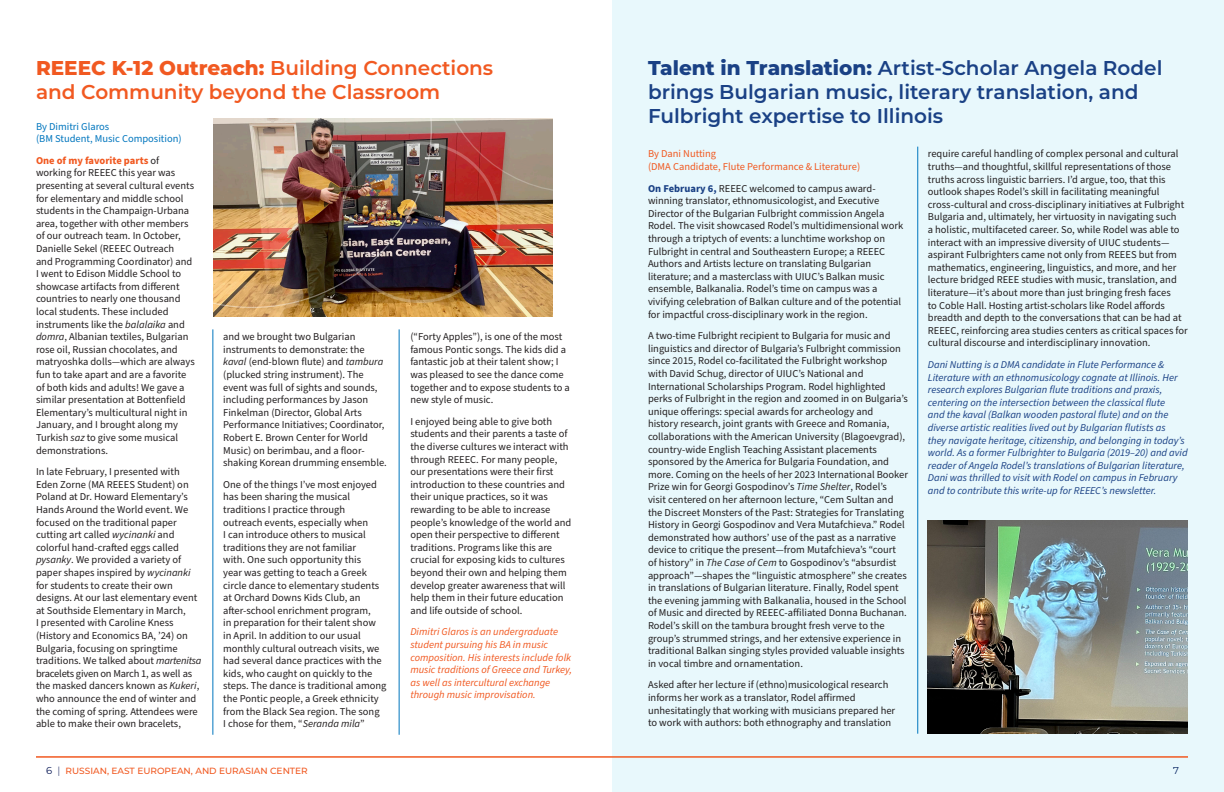
<style>
.page{position:relative;width:1224px;height:792px;background:#fff}
.page>*{position:absolute;margin:0;border:0;box-sizing:border-box;transform-origin:0 0}
.t1{font:600 20px/24px "Montserrat";color:#1a4185}
.t2{font:600 20px "Montserrat";color:#f15921}
.t3{font:10.5px/12.6px "Source Sans Pro";color:#231f20}
.t4{font:italic 10.5px/12.6px "Source Sans Pro";color:#1a4185}
.t5{font:italic 10.5px/12.6px "Source Sans Pro";color:#f15921}
.t6{font:10.5px/12.6px "Source Sans Pro";color:#f15921}
.t7{font:10.5px/12.6px "Source Sans Pro";color:#0076be}
.t8{font:10px "Montserrat";color:#091855}
.t9{font:500 9px "Montserrat";color:#f15921}
.s1{font-weight:800}
.s2{font-weight:700;color:#f15921}
.s3{font-style:italic}
.s4{font-weight:700;color:#1a4185}
.s5{font-weight:400;font-size:10px;color:#091855}
.s6{font-weight:300;font-size:10px;color:#091855}
</style>
<div class="page">
<img style="left:213px;top:119px;width:340px;height:197px">
<img style="left:213px;top:118px;width:219px;height:190px">
<svg style="left:437px;top:118px;width:116px;height:75px;background:#a86961"></svg>
<div style="left:339px;top:142px;width:161px;height:161px;border:3px solid #fff;border-radius:50%"></div>
<div style="left:612px;top:0;width:612px;height:792px;background:#e8f8fc"></div>
<hr style="left:36px;top:756px;width:1152px;height:2px;background:#f15921">
<hr style="left:213px;top:329px;width:1px;height:406px;background:#0076be">
<hr style="left:399px;top:329px;width:1px;height:406px;background:#0076be">
<hr style="left:918px;top:147px;width:1px;height:587px;background:#0076be">
<img style="left:928px;top:521px;width:260px;height:213px">
<p class="t2" style="left:36px;top:54px;width:459px"><span class="s1">REEEC K-12 Outreach:</span> Building Connections</p>
<p class="t2" style="left:36px;top:78px;width:406px">and Community beyond the Classroom</p>
<p class="t7" style="left:36px;top:120px;width:147px">By Dimitri Glaros<br>(BM Student, Music Composition)</p>
<p class="t3" style="left:36px;top:154px;width:160px"><span class="s2">One of my favorite parts</span> of working for REEEC this year was presenting at several cultural events for elementary and middle school students in the Champaign-Urbana area, together with other members of our outreach team. In October, Danielle Sekel (REEEC Outreach<br>and Programming Coordinator) and I went to Edison Middle School to showcase artifacts from different countries to nearly one thousand local students. These included instruments like the <span class="s3">balalaika</span> and <span class="s3">domra</span>, Albanian textiles, Bulgarian rose oil, Russian chocolates, and matryoshka dolls—which are always fun to take apart and are a favorite of both kids and adults! We gave a similar presentation at Bottenfield Elementary’s multicultural night in January, and I brought along my Turkish <span class="s3">saz</span> to give some musical demonstrations.</p>
<p class="t3" style="left:36px;top:466px;width:167px">In late February, I presented with Eden Zorne (MA REEES Student) on Poland at Dr. Howard Elementary’s Hands Around the World event. We focused on the traditional paper cutting art called <span class="s3">wycinanki</span> and colorful hand-crafted eggs called <span class="s3">pysanky</span>. We provided a variety of paper shapes inspired by <span class="s3">wycinanki </span>for students to create their own designs. At our last elementary event at Southside Elementary in March,<br>I presented with Caroline Kness (History and Economics BA, ’24) on Bulgaria, focusing on springtime traditions. We talked about <span class="s3">martenitsa </span>bracelets given on March 1, as well as the masked dancers known as <span class="s3">Kukeri</span>, who announce the end of winter and the coming of spring. Attendees were able to make their own bracelets,</p>
<p class="t3" style="left:223px;top:331px;width:165px">and we brought two Bulgarian instruments to demonstrate: the <span class="s3">kaval</span> (end-blown flute) and <span class="s3">tambura </span>(plucked string instrument). The event was full of sights and sounds, including performances by Jason Finkelman (Director, Global Arts Performance Initiatives; Coordinator, Robert E. Brown Center for World Music) on berimbau, and a floor&shy;shaking Korean drumming ensemble.</p>
<p class="t3" style="left:223px;top:478px;width:165px">One of the things I’ve most enjoyed has been sharing the musical traditions I practice through outreach events, especially when<br>I can introduce others to musical traditions they are not familiar<br>with. One such opportunity this<br>year was getting to teach a Greek circle dance to elementary students at Orchard Downs Kids Club, an after-school enrichment program,<br>in preparation for their talent show in April. In addition to our usual monthly cultural outreach visits, we had several dance practices with the kids, who caught on quickly to the steps. The dance is traditional among the Pontic people, a Greek ethnicity from the Black Sea region. The song<br>I chose for them, “<span class="s3">Seranda mila</span>”</p>
<p class="t3" style="left:410px;top:331px;width:161px">(“Forty Apples”), is one of the most famous Pontic songs. The kids did a fantastic job at their talent show; I was pleased to see the dance come together and to expose students to a new style of music.</p>
<p class="t3" style="left:410px;top:415px;width:162px">I enjoyed being able to give both students and their parents a taste of the diverse cultures we interact with through REEEC. For many people, our presentations were their first introduction to these countries and their unique practices, so it was rewarding to be able to increase people’s knowledge of the world and open their perspective to different traditions. Programs like this are crucial for exposing kids to cultures beyond their own and helping them develop greater awareness that will help them in their future education and life outside of school.</p>
<p class="t5" style="left:410px;top:626px;width:163px">Dimitri Glaros is an undergraduate student pursuing his BA in music composition. His interests include folk music traditions of Greece and Turkey, as well as intercultural exchange through music improvisation.</p>
<p class="t1" style="left:648px;top:55px;width:516px"><span class="s1">Talent in Translation:</span> Artist-Scholar Angela Rodel brings Bulgarian music, literary translation, and<br>Fulbright expertise to Illinois</p>
<p class="t6" style="left:648px;top:148px;width:214px">By Dani Nutting<br>(DMA Candidate, Flute Performance &amp; Literature)</p>
<p class="t3" style="left:648px;top:182px;width:257px"><span class="s4">On February 6,</span> REEEC welcomed to campus award&shy;winning translator, ethnomusicologist, and Executive Director of the Bulgarian Fulbright commission Angela Rodel. The visit showcased Rodel’s multidimensional work through a triptych of events: a lunchtime workshop on Fulbright in central and Southeastern Europe; a REEEC Authors and Artists lecture on translating Bulgarian literature; and a masterclass with UIUC’s Balkan music ensemble, Balkanalia. Rodel’s time on campus was a vivifying celebration of Balkan culture and of the potential for impactful cross-disciplinary work in the region.</p>
<p class="t3" style="left:648px;top:330px;width:262px">A two-time Fulbright recipient to Bulgaria for music and linguistics and director of Bulgaria’s Fulbright commission since 2015, Rodel co-facilitated the Fulbright workshop with David Schug, director of UIUC’s National and International Scholarships Program. Rodel highlighted perks of Fulbright in the region and zoomed in on Bulgaria’s unique offerings: special awards for archeology and<br>history research, joint grants with Greece and Romania, collaborations with the American University (Blagoevgrad), country-wide English Teaching Assistant placements sponsored by the America for Bulgaria Foundation, and more. Coming on the heels of her 2023 International Booker Prize win for Georgi Gospodinov’s <span class="s3">Time Shelter</span>, Rodel’s<br>visit centered on her afternoon lecture, “Cem Sultan and the Discreet Monsters of the Past: Strategies for Translating History in Georgi Gospodinov and Vera Mutafchieva.” Rodel demonstrated how authors’ use of the past as a narrative device to critique the present—from Mutafchieva’s “court<br>of history” in <span class="s3">The Case of Cem</span> to Gospodinov’s “absurdist approach”—shapes the “linguistic atmosphere” she creates in translations of Bulgarian literature. Finally, Rodel spent the evening jamming with Balkanalia, housed in the School of Music and directed by REEEC-affiliated Donna Buchanan.<br>Rodel’s skill on the tambura brought fresh verve to the group’s strummed strings, and her extensive experience in traditional Balkan singing styles provided valuable insights in vocal timbre and ornamentation.</p>
<p class="t3" style="left:648px;top:679px;width:249px">Asked after her lecture if (ethno)musicological research informs her work as a translator, Rodel affirmed unhesitatingly that working with musicians prepared her to work with authors: both ethnography and translation</p>
<p class="t3" style="left:928px;top:148px;width:261px">require careful handling of complex personal and cultural truths—and thoughtful, skillful representations of those truths across linguistic barriers. I’d argue, too, that this outlook shapes Rodel’s skill in facilitating meaningful cross-cultural and cross-disciplinary initiatives at Fulbright Bulgaria and, ultimately, her virtuosity in navigating such<br>a holistic, multifaceted career. So, while Rodel was able to interact with an impressive diversity of UIUC students— aspirant Fulbrighters came not only from REEES but from mathematics, engineering, linguistics, and more, and her lecture bridged REEE studies with music, translation, and literature—it’s about more than just bringing fresh faces<br>to Coble Hall. Hosting artist-scholars like Rodel affords breadth and depth to the conversations that can be had at REEEC, reinforcing area studies centers as critical spaces for cultural discourse and interdisciplinary innovation.</p>
<p class="t4" style="left:928px;top:359px;width:261px">Dani Nutting is a DMA candidate in Flute Performance &amp; Literature with an ethnomusicology cognate at Illinois. Her research explores Bulgarian flute traditions and praxis, centering on the intersection between the classical flute<br>and the kaval (Balkan wooden pastoral flute) and on the diverse artistic realities lived out by Bulgarian flutists as<br>they navigate heritage, citizenship, and belonging in today’s world. As a former Fulbrighter to Bulgaria (2019–20) and avid reader of Angela Rodel’s translations of Bulgarian literature, Dani was thrilled to visit with Rodel on campus in February and to contribute this write-up for REEEC’s newsletter.</p>
<p class="t9" style="left:46px;top:764px;width:263px"><span class="s5">6</span> <span class="s6">|</span> RUSSIAN, EAST EUROPEAN, AND EURASIAN CENTER</p>
<p class="t8" style="left:1173px;top:763px;width:7px">7</p>
</div>
